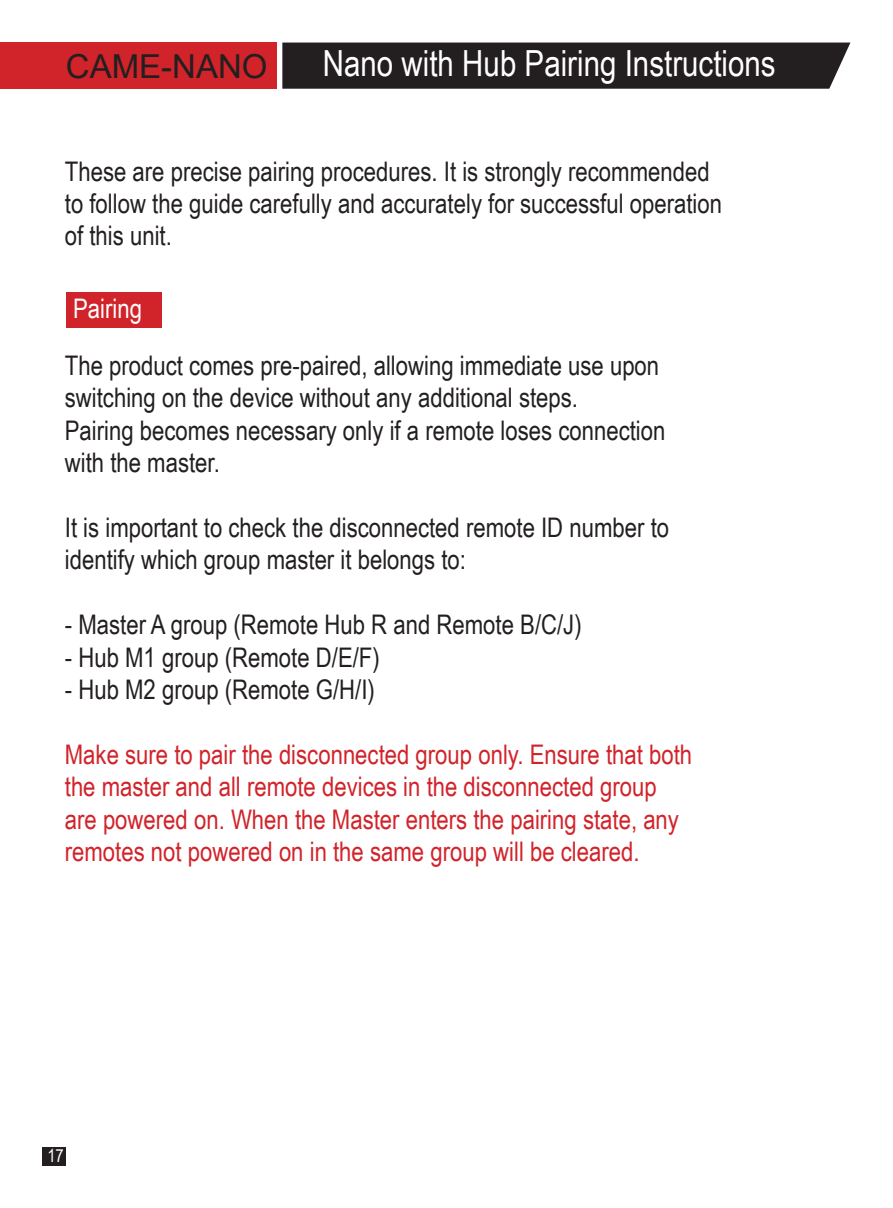
<style>
.page{position:relative;width:893px;height:1208px;background:#fff}
.page>*{position:absolute;margin:0;border:0;box-sizing:border-box;transform-origin:0 0}
.t1{font:36px "Arial Narrow";color:#fff}
.t2{font:33px "Arial";color:#231f20}
.t3{font:27px "Arial Narrow";color:#231f20}
.t4{font:27px "Arial Narrow";color:#d1232a}
.t5{font:27px "Arial Narrow";color:#fff}
.t6{font:18px "Arial Narrow";color:#fff}
</style>
<div class="page">
<div style="left:282px;top:43px;width:568px;height:46px;background:#231f20"></div>
<div style="left:0;top:43px;width:276px;height:46px;background:#d1232a"></div>
<div style="left:66px;top:292px;width:96px;height:35px;background:#d1232a"></div>
<div style="left:43px;top:1146px;width:23px;height:19px;background:#231f20"></div>
<p class="t2" style="left:66px;top:44px;width:203px">CAME-NANO</p>
<p class="t1" style="left:323px;top:37px;width:454px">Nano with Hub Pairing Instructions</p>
<p class="t3" style="left:65px;top:151px;width:646px">These are precise pairing procedures. It is strongly recommended</p>
<p class="t3" style="left:65px;top:184px;width:659px">to follow the guide carefully and accurately for successful operation</p>
<p class="t3" style="left:65px;top:216px;width:109px">of this unit.</p>
<p class="t5" style="left:73px;top:288px;width:70px">Pairing</p>
<p class="t3" style="left:65px;top:346px;width:596px">The product comes pre-paired, allowing immediate use upon</p>
<p class="t3" style="left:65px;top:378px;width:515px">switching on the device without any additional steps.</p>
<p class="t3" style="left:65px;top:410px;width:602px">Pairing becomes necessary only if a remote loses connection</p>
<p class="t3" style="left:65px;top:443px;width:157px">with the master.</p>
<p class="t3" style="left:65px;top:508px;width:606px">It is important to check the disconnected remote ID number to</p>
<p class="t3" style="left:65px;top:540px;width:403px">identify which group master it belongs to:</p>
<p class="t3" style="left:65px;top:605px;width:518px">- Master A group (Remote Hub R and Remote B/C/J)</p>
<p class="t3" style="left:65px;top:637px;width:316px">- Hub M1 group (Remote D/E/F)</p>
<p class="t3" style="left:65px;top:670px;width:312px">- Hub M2 group (Remote G/H/I)</p>
<p class="t4" style="left:65px;top:734px;width:629px">Make sure to pair the disconnected group only. Ensure that both</p>
<p class="t4" style="left:65px;top:767px;width:593px">the master and all remote devices in the disconnected group</p>
<p class="t4" style="left:65px;top:799px;width:616px">are powered on. When the Master enters the pairing state, any</p>
<p class="t4" style="left:65px;top:832px;width:576px">remotes not powered on in the same group will be cleared.</p>
<p class="t6" style="left:47px;top:1142px;width:18px">17</p>
</div>
